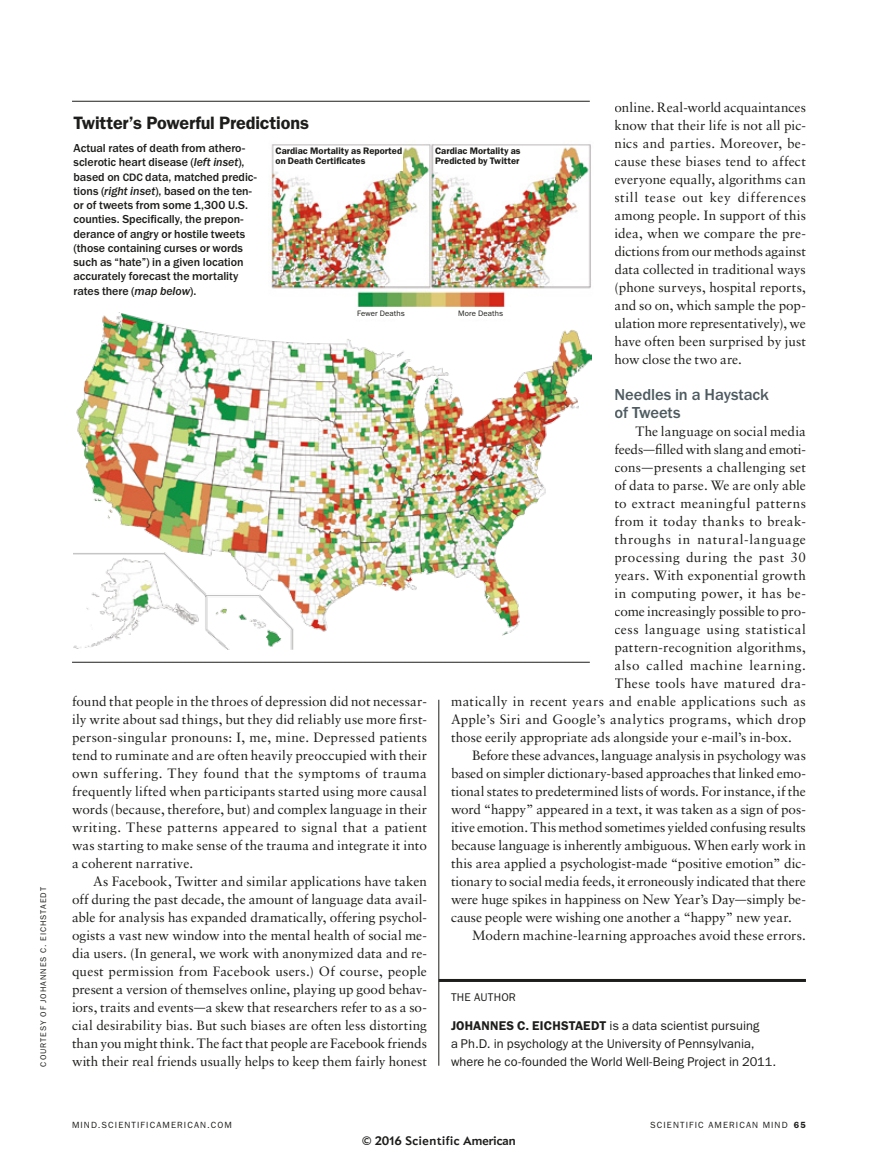
<style>
.page{position:relative;width:878px;height:1161px;background:#fff}
.page>*{position:absolute;margin:0;border:0;box-sizing:border-box;transform-origin:0 0}
.caption{font:600 18px "ITC Franklin Gothic Std";letter-spacing:-.01em;color:#1d1d1b}
.subhead{font:500 16.5px/18px "ITC Franklin Gothic Std";letter-spacing:-.005em;color:#4e5b61}
.txt{font:13.5px/18px "Sabon LT Std";letter-spacing:.015em;color:#1d1d1b;text-align:justify}
.txt-2{font:13.5px "Sabon LT Std";letter-spacing:.04em;color:#1d1d1b}
.txt-3{font:13.5px "Sabon LT Std";letter-spacing:-.01em;color:#1d1d1b}
.txt-4{font:13.5px "Sabon LT Std";letter-spacing:-.005em;color:#1d1d1b}
.txt-5{font:13.5px "Sabon LT Std";letter-spacing:.035em;color:#1d1d1b}
.txt-6{font:13.5px "Sabon LT Std";letter-spacing:.055em;color:#1d1d1b}
.txt-7{font:13.5px "Sabon LT Std";letter-spacing:.05em;color:#1d1d1b}
.bio{font:12.75px/18px "ITC Franklin Gothic Std";letter-spacing:.005em;color:#1d1d1b}
.caption-2{font:500 12px/14.2px "ITC Franklin Gothic Std";letter-spacing:-.005em;color:#1d1d1b}
.spine_txt{font:700 12px "Apres";letter-spacing:.02em;color:#1d1d1b}
.bio_title_rhp{font:11.25px "ITC Franklin Gothic Std";letter-spacing:.02em;color:#1d1d1b}
.caption-3{font:600 9.45px/9.4px "ITC Franklin Gothic Std";letter-spacing:.005em;color:#1d1d1b}
.folio_rt{font:9px "ITC Franklin Gothic Std";letter-spacing:.125em;color:#1d1d1b}
.credit{font:8.25px "ITC Franklin Gothic Std";letter-spacing:.115em;color:#1d1d1b}
.caption-4{font:7.8px "ITC Franklin Gothic Std";letter-spacing:.015em;color:#1d1d1b}
.s1{font-size:11.25px}
.s2{font-family:"ITC Franklin Gothic Std Med It";font-weight:400}
.s3{font-family:"ITC Franklin Gothic Std Med SC800";font-weight:400;font-size:11.1px}
.s4{font-weight:600}
</style>
<div class="page">
<img style="left:74px;top:312px;width:517px;height:338px">
<hr style="left:438px;top:700px;width:1px;height:366px;background:#1d1d1b">
<hr style="left:438px;top:979px;width:367px;height:3px;background:#1d1d1b">
<hr style="left:72px;top:101px;width:518px;height:1px;background:#1d1d1b">
<hr style="left:72px;top:662px;width:518px;height:1px;background:#1d1d1b">
<img style="left:268px;top:144px;width:323px;height:178px">
<div style="left:275px;top:148px;width:128px;height:23px;background:#fff"></div>
<div style="left:435px;top:148px;width:94px;height:23px;background:#fff"></div>
<div style="left:357px;top:307px;width:157px;height:12px;background:#fff"></div>
<p class="credit" style="left:39px;top:1066px;width:181px;rotate:-90deg">COURTESY OF JOHANNES C. EICHSTAEDT</p>
<p class="txt" style="left:614px;top:98px;width:193px">online. Real-world acquaintances know that their life is not all pic&shy;nics and parties. Moreover, be&shy;cause these biases tend to affect everyone equally, algorithms can still tease out key differences among people. In support of this idea, when we compare the pre&shy;dictions from our methods against data collected in traditional ways (phone surveys, hospital reports, and so on, which sample the pop&shy;ulation more representatively), we have often been surprised by just how close the two are.</p>
<p class="subhead" style="left:614px;top:385px;width:156px">Needles in a Haystack of Tweets</p>
<p class="txt" style="left:635px;top:422px;width:172px">The language on social media</p>
<p class="txt-3" style="left:614px;top:441px;width:192px">feeds<span class="s1">—</span>filled with slang and emoti-</p>
<p class="txt" style="left:614px;top:458px;width:193px">cons<span class="s1">—</span>presents a challenging set</p>
<p class="txt" style="left:614px;top:476px;width:193px">of data to parse. We are only able</p>
<p class="txt-5" style="left:614px;top:495px;width:193px">to extract meaningful patterns</p>
<p class="txt" style="left:614px;top:512px;width:193px">from it today thanks to break-</p>
<p class="txt-6" style="left:614px;top:531px;width:193px">throughs in natural-language</p>
<p class="txt-2" style="left:614px;top:549px;width:193px">processing during the past 30</p>
<p class="txt" style="left:614px;top:566px;width:193px">years. With exponential growth</p>
<p class="txt" style="left:614px;top:584px;width:193px">in computing power, it has be-</p>
<p class="txt-4" style="left:614px;top:603px;width:193px">come increasingly possible to pro-</p>
<p class="txt-2" style="left:614px;top:621px;width:193px">cess language using statistical</p>
<p class="txt" style="left:614px;top:638px;width:193px">pattern-recognition algorithms,</p>
<p class="txt-7" style="left:614px;top:657px;width:193px">also called machine learning.</p>
<p class="txt" style="left:614px;top:674px;width:193px">These tools have matured dra-</p>
<p class="txt" style="left:451px;top:692px;width:356px">matically in recent years and enable applications such as</p>
<p class="txt" style="left:451px;top:710px;width:356px">Apple’s Siri and Google’s analytics programs, which drop</p>
<p class="txt" style="left:451px;top:728px;width:342px">those eerily appropriate ads alongside your e-mail’s in-box.</p>
<p class="txt" style="left:451px;top:746px;width:356px;text-indent:21px">Before these advances, language analysis in psychology was based on simpler dictionary-based approaches that linked emo&shy;tional states to predetermined lists of words. For instance, if the word “happy” appeared in a text, it was taken as a sign of pos&shy;itive emotion. This method sometimes yielded confusing results because language is inherently ambiguous. When early work in this area applied a psychologist-made “positive emotion” dic&shy;tionary to social media feeds, it erroneously indicated that there were huge spikes in happiness on New Year’s Day<span class="s1">—</span>simply be&shy;cause people were wishing one another a “happy” new year.</p>
<p class="txt" style="left:472px;top:926px;width:335px">Modern machine-learning approaches avoid these errors.</p>
<p class="caption" style="left:74px;top:113px;width:237px">Twitter’s Powerful Predictions</p>
<p class="caption-2" style="left:74px;top:141px;width:185px">Actual rates of death from athero&shy;sclerotic heart disease (<span class="s2">left inset</span>), based on <span class="s3">cdc</span> data, matched predic&shy;tions (<span class="s2">right inset</span>), based on the ten&shy;or of tweets from some 1,300 U.S. counties. Specifically, the prepon&shy;derance of angry or hostile tweets (those containing curses or words such as “hate”) in a given location accurately forecast the mortality rates there (<span class="s2">map below</span>).</p>
<p class="caption-3" style="left:275px;top:146px;width:128px">Cardiac Mortality as Reported on Death Certificates</p>
<p class="caption-3" style="left:435px;top:146px;width:87px">Cardiac Mortality as<br>Predicted by Twitter</p>
<p class="caption-4" style="left:357px;top:309px;width:49px">Fewer Deaths</p>
<p class="caption-4" style="left:458px;top:309px;width:47px">More Deaths</p>
<p class="txt" style="left:72px;top:692px;width:356px">found that people in the throes of depression did not necessar&shy;ily write about sad things, but they did reliably use more first&shy;person-singular pronouns: I, me, mine. Depressed patients tend to ruminate and are often heavily preoccupied with their own suffering. They found that the symptoms of trauma frequently lifted when participants started using more causal words (because, therefore, but) and complex language in their writing. These patterns appeared to signal that a patient was starting to make sense of the trauma and integrate it into a coherent narrative.</p>
<p class="txt" style="left:72px;top:872px;width:356px;text-indent:21px">As Facebook, Twitter and similar applications have taken off during the past decade, the amount of language data avail&shy;able for analysis has expanded dramatically, offering psychol&shy;ogists a vast new window into the mental health of social me&shy;dia users. (In general, we work with anonymized data and re&shy;quest permission from Facebook users.) Of course, people present a version of themselves online, playing up good behav&shy;iors, traits and events<span class="s1">—</span>a skew that researchers refer to as a so&shy;cial desirability bias. But such biases are often less distorting than you might think. The fact that people are Facebook friends with their real friends usually helps to keep them fairly honest</p>
<p class="bio_title_rhp" style="left:451px;top:991px;width:66px">TH E AUTH OR</p>
<p class="bio" style="left:451px;top:1016px;width:310px"><span class="s4">JOHANNES C. EICHSTAEDT</span> is a data scientist pursuing a Ph.D. in psychology at the University of Pennsylvania,</p>
<p class="bio" style="left:451px;top:1052px;width:327px">where he co-founded the World Well-Being Project in 2011.</p>
<p class="folio_rt" style="left:72px;top:1120px;width:161px">MIND.SCIENTIFICAMERICAN.COM</p>
<p class="folio_rt" style="left:650px;top:1120px;width:157px">SCIENTIFIC AMERICAN MIND <span class="s4">65</span></p>
<p class="spine_txt" style="left:362px;top:1133px;width:155px">© 2016 Scientific American</p>
</div>
